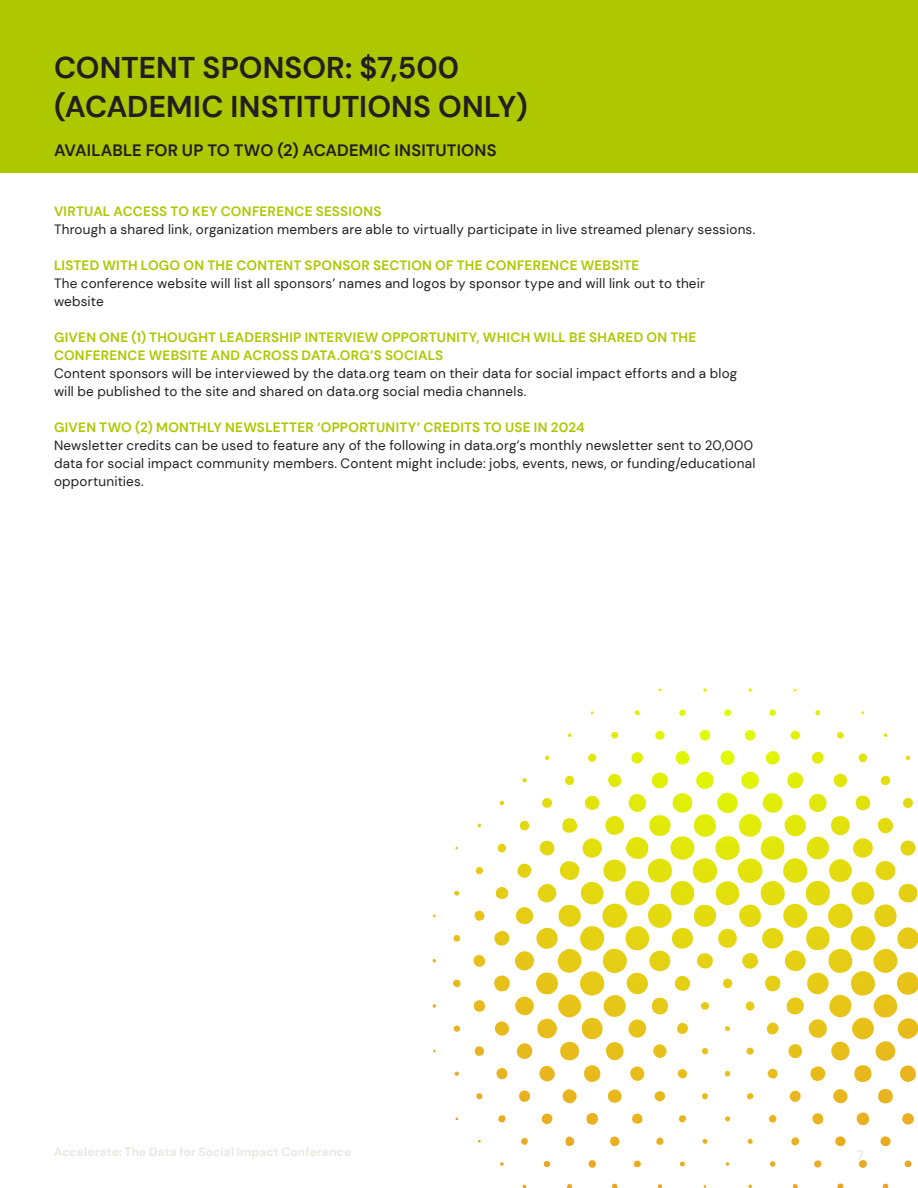
<style>
.page{position:relative;width:918px;height:1188px;background:#fff}
.page>*{position:absolute;margin:0;border:0;box-sizing:border-box;transform-origin:0 0}
.t1{font:700 30px/39px "DM Sans";letter-spacing:.005em;color:#231f20}
.t2{font:700 16.5px "DM Sans";letter-spacing:.01em;color:#231f20}
.t3{font:13.5px/18px "DM Sans";letter-spacing:.015em;color:#231f20}
.t4{font:700 13.5px/18px "DM Sans";letter-spacing:.02em;color:#aec800}
.t5{font:500 13.5px "DM Sans";color:#ebe6e0}
.t6{font:700 12px "DM Sans";letter-spacing:.01em;color:#ebe6e0}
.s1{font-weight:700;color:#aec800}
</style>
<div class="page">
<div style="left:0;top:0;width:918px;height:173px;background:#aec800"></div>
<svg style="left:699px;top:730px;width:12px;height:11px"></svg>
<svg style="left:744px;top:730px;width:12px;height:11px"></svg>
<svg style="left:835px;top:1136px;width:11px;height:11px"></svg>
<svg style="left:880px;top:1136px;width:11px;height:11px"></svg>
<svg style="left:610px;top:1137px;width:10px;height:10px"></svg>
<svg style="left:565px;top:1137px;width:10px;height:9px"></svg>
<svg style="left:790px;top:731px;width:10px;height:9px"></svg>
<svg style="left:655px;top:731px;width:10px;height:9px"></svg>
<svg style="left:791px;top:1137px;width:9px;height:9px"></svg>
<svg style="left:858px;top:1160px;width:9px;height:8px"></svg>
<svg style="left:453px;top:980px;width:8px;height:8px"></svg>
<svg style="left:588px;top:1160px;width:8px;height:8px"></svg>
<svg style="left:656px;top:1138px;width:8px;height:7px"></svg>
<svg style="left:814px;top:1160px;width:8px;height:8px"></svg>
<svg style="left:521px;top:1138px;width:7px;height:7px"></svg>
<svg style="left:724px;top:709px;width:8px;height:7px"></svg>
<svg style="left:611px;top:732px;width:8px;height:7px"></svg>
<svg style="left:837px;top:732px;width:7px;height:7px"></svg>
<svg style="left:453px;top:935px;width:8px;height:7px"></svg>
<svg style="left:633px;top:1161px;width:8px;height:7px"></svg>
<svg style="left:904px;top:1161px;width:8px;height:7px"></svg>
<svg style="left:679px;top:710px;width:7px;height:6px"></svg>
<svg style="left:769px;top:710px;width:7px;height:6px"></svg>
<svg style="left:453px;top:1025px;width:7px;height:7px"></svg>
<svg style="left:543px;top:1161px;width:8px;height:7px"></svg>
<svg style="left:837px;top:1183px;width:7px;height:5px"></svg>
<svg style="left:612px;top:1184px;width:6px;height:4px"></svg>
<svg style="left:770px;top:1161px;width:6px;height:6px"></svg>
<svg style="left:882px;top:1184px;width:7px;height:4px"></svg>
<svg style="left:815px;top:710px;width:6px;height:6px"></svg>
<svg style="left:454px;top:891px;width:6px;height:5px"></svg>
<svg style="left:634px;top:710px;width:6px;height:6px"></svg>
<svg style="left:702px;top:1139px;width:6px;height:5px"></svg>
<svg style="left:747px;top:1139px;width:6px;height:5px"></svg>
<svg style="left:680px;top:1162px;width:5px;height:5px"></svg>
<svg style="left:567px;top:1184px;width:5px;height:4px"></svg>
<svg style="left:792px;top:1184px;width:6px;height:4px"></svg>
<svg style="left:454px;top:1072px;width:5px;height:4px"></svg>
<svg style="left:658px;top:1184px;width:4px;height:4px"></svg>
<svg style="left:703px;top:688px;width:4px;height:4px"></svg>
<svg style="left:883px;top:733px;width:5px;height:4px"></svg>
<svg style="left:432px;top:959px;width:4px;height:4px"></svg>
<svg style="left:500px;top:1162px;width:4px;height:4px"></svg>
<svg style="left:726px;top:1162px;width:4px;height:4px"></svg>
<svg style="left:748px;top:688px;width:4px;height:4px"></svg>
<svg style="left:567px;top:733px;width:5px;height:4px"></svg>
<svg style="left:473px;top:751px;width:445px;height:375px"></svg>
<svg style="left:522px;top:1185px;width:5px;height:3px"></svg>
<svg style="left:748px;top:1185px;width:4px;height:3px"></svg>
<svg style="left:432px;top:1004px;width:4px;height:4px"></svg>
<p class="t1" style="left:54px;top:48px;width:475px">CONTENT SPONSOR: $7,500 (ACADEMIC INSTITUTIONS ONLY)</p>
<p class="t2" style="left:54px;top:140px;width:444px">AVAILABLE FOR UP TO TWO (2) ACADEMIC INSITUTIONS</p>
<p class="t4" style="left:54px;top:202px;width:329px">VIRTUAL ACCESS TO KEY CONFERENCE SESSIONS</p>
<p class="t3" style="left:54px;top:220px;width:703px">Through a shared link, organization members are able to virtually participate in live streamed plenary sessions.</p>
<p class="t3" style="left:54px;top:256px;width:653px"><span class="s1">LISTED WITH LOGO ON THE CONTENT SPONSOR SECTION OF THE CONFERENCE WEBSITE<br></span>The conference website will list all sponsors’ names and logos by sponsor type and will link out to their website</p>
<p class="t4" style="left:54px;top:328px;width:644px">GIVEN ONE (1) THOUGHT LEADERSHIP INTERVIEW OPPORTUNITY, WHICH WILL BE SHARED ON THE<br>CONFERENCE WEBSITE AND ACROSS DATA.ORG’S SOCIALS</p>
<p class="t3" style="left:54px;top:364px;width:685px">Content sponsors will be interviewed by the data.org team on their data for social impact efforts and a blog will be published to the site and shared on data.org social media channels.</p>
<p class="t4" style="left:54px;top:418px;width:532px">GIVEN TWO (2) MONTHLY NEWSLETTER ‘OPPORTUNITY’ CREDITS TO USE IN 2024</p>
<p class="t3" style="left:54px;top:436px;width:703px">Newsletter credits can be used to feature any of the following in data.org’s monthly newsletter sent to 20,000 data for social impact community members. Content might include: jobs, events, news, or funding/educational opportunities.</p>
<p class="t6" style="left:54px;top:1144px;width:299px">Accelerate: The Data for Social Impact Conference</p>
<p class="t5" style="left:857px;top:1147px;width:9px">7</p>
</div>
